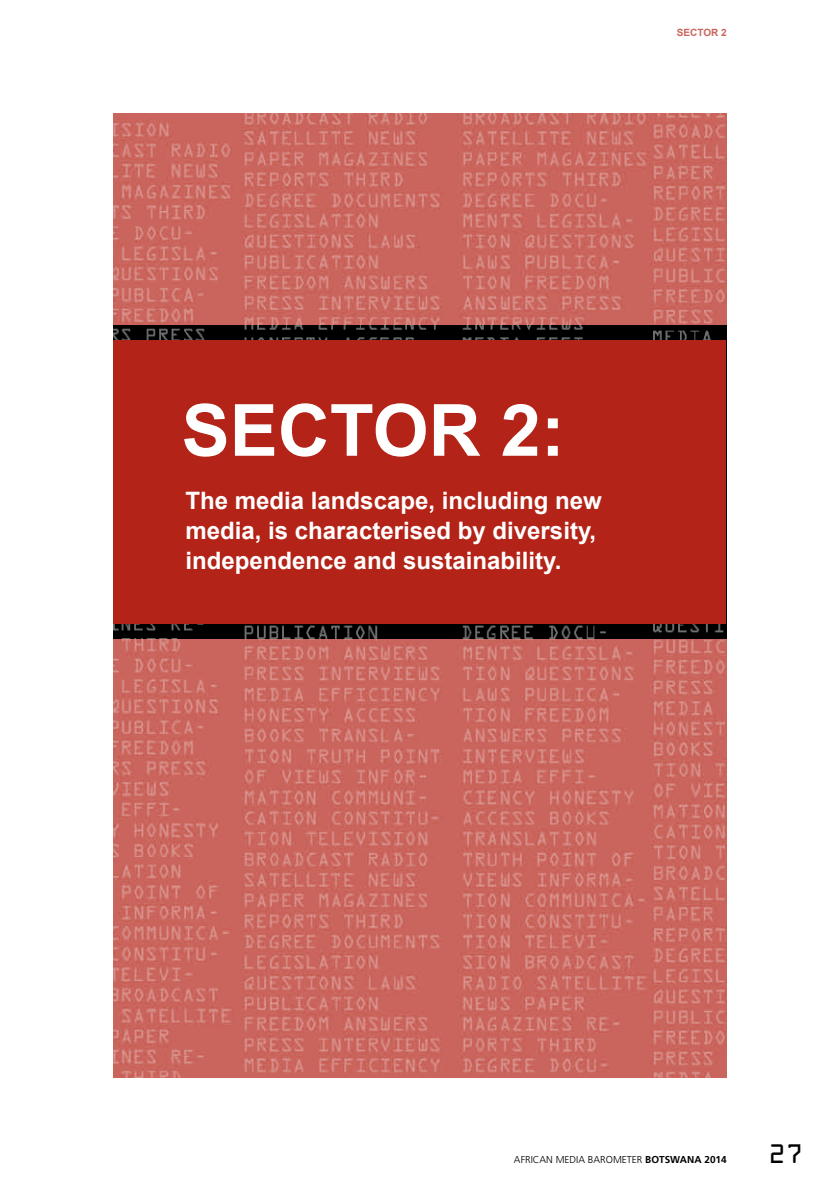
<style>
.page{position:relative;width:840px;height:1191px;background:#fff}
.page>*{position:absolute;margin:0;border:0;box-sizing:border-box;transform-origin:0 0}
.t1{font:700 72px "Arial";color:#fff}
.t2{font:700 24px/30px "Arial";color:#fff}
.t3{font:24px "OCRA Std";color:#000}
.t4{font:300 10px "Frutiger";color:#000}
.t5{font:700 10px "Frutiger";color:#000}
.t6{font:700 10px "Arial";color:#ca655d}
.s1{font-weight:700}
</style>
<div class="page">
<img style="left:114px;top:113px;width:612px;height:964px">
<img style="left:113px;top:325px;width:612px;height:314px">
<div style="left:113px;top:340px;width:612px;height:284px;background:#b32317"></div>
<p class="t6" style="left:676px;top:26px;width:51px">SECTOR 2</p>
<p class="t1" style="left:181px;top:383px;width:384px">SECTOR 2:</p>
<p class="t2" style="left:185px;top:487px;width:418px">The media landscape, including new media, is characterised by diversity, independence and sustainability.</p>
<p class="t4" style="left:513px;top:1153px;width:145px">AFRICAN MEDIA BAROMETER <span class="s1">BOTS</span></p>
<p class="t5" style="left:670px;top:1153px;width:18px">WANA</p>
<p class="t5" style="left:704px;top:1153px;width:24px">2014</p>
<p class="t3" style="left:768px;top:1143px;width:36px">27</p>
</div>
